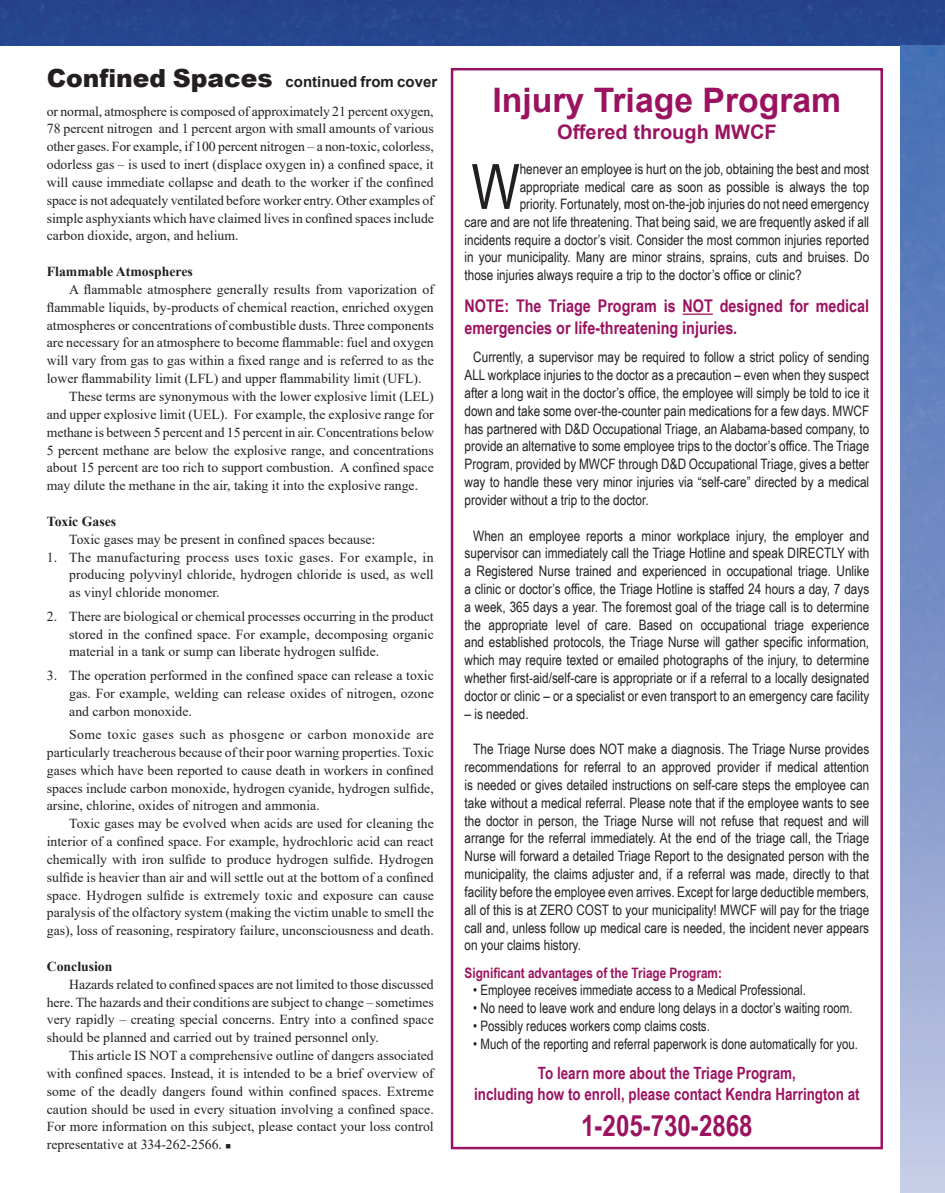
<style>
.page{position:relative;width:945px;height:1193px;background:#fff}
.page>*{position:absolute;margin:0;border:0;box-sizing:border-box;transform-origin:0 0}
.t1{font:62.62px "Arial Narrow";color:#231f20}
.t2{font:700 33.75px "Arial";color:#9b1360}
.t3{font:700 29.38px "Arial Narrow";color:#9b1360}
.t4{font:700 20px "Arial";color:#9b1360}
.t5{font:700 17.5px/21.6px "Arial Narrow";color:#9b1360}
.t6{font:700 16.88px/20.9px "Arial Narrow";color:#9b1360;text-align:center}
.t7{font:700 15px "Arial";color:#231f20}
.t8{font:14.38px/17.9px "Arial Narrow";color:#231f20;text-align:justify}
.t9{font:700 14.38px "Arial Narrow";color:#9b1360}
.t10{font:13.75px/17.9px "Times New Roman";color:#231f20;text-align:justify}
.t11{font:700 13.75px "Times New Roman";color:#231f20}
.s1{font-weight:900;font-size:25px}
</style>
<div class="page">
<div style="left:0;top:0;width:945px;height:45px;background:#26458e"></div>
<img style="left:900px;top:45px;width:45px;height:1147px">
<hr style="left:683px;top:313px;width:30px;height:2px;background:#9b1360">
<p class="t7" style="left:47px;top:71px;width:392px"><span class="s1">Confined Spaces</span> continued from cover</p>
<p class="t10" style="left:47px;top:102px;width:389px">or normal, atmosphere is composed of approximately 21 percent oxygen, 78 percent nitrogen and 1 percent argon with small amounts of various other gases. For example, if 100 percent nitrogen – a non-toxic, colorless, odorless gas – is used to inert (displace oxygen in) a confined space, it will cause immediate collapse and death to the worker if the confined space is not adequately ventilated before worker entry. Other examples of simple asphyxiants which have claimed lives in confined spaces include carbon dioxide, argon, and helium.</p>
<p class="t11" style="left:47px;top:261px;width:148px">Flammable Atmospheres</p>
<p class="t10" style="left:47px;top:280px;width:389px;text-indent:22px">A flammable atmosphere generally results from vaporization of flammable liquids, by-products of chemical reaction, enriched oxygen atmospheres or concentrations of combustible dusts. Three components are necessary for an atmosphere to become flammable: fuel and oxygen will vary from gas to gas within a fixed range and is referred to as the lower flammability limit (LFL) and upper flammability limit (UFL).</p>
<p class="t10" style="left:47px;top:387px;width:389px;text-indent:22px">These terms are synonymous with the lower explosive limit (LEL) and upper explosive limit (UEL). For example, the explosive range for methane is between 5 percent and 15 percent in air. Concentrations below 5 percent methane are below the explosive range, and concentrations about 15 percent are too rich to support combustion. A confined space may dilute the methane in the air, taking it into the explosive range.</p>
<p class="t11" style="left:47px;top:511px;width:71px">Toxic Gases</p>
<p class="t10" style="left:69px;top:530px;width:308px">Toxic gases may be present in confined spaces because:</p>
<p class="t10" style="left:69px;top:547px;width:366px;text-indent:-22px">1. The manufacturing process uses toxic gases. For example, in producing polyvinyl chloride, hydrogen chloride is used, as well as vinyl chloride monomer.</p>
<p class="t10" style="left:69px;top:606px;width:366px;text-indent:-22px">2. There are biological or chemical processes occurring in the product stored in the confined space. For example, decomposing organic material in a tank or sump can liberate hydrogen sulfide.</p>
<p class="t10" style="left:69px;top:666px;width:366px;text-indent:-22px">3. The operation performed in the confined space can release a toxic gas. For example, welding can release oxides of nitrogen, ozone and carbon monoxide.</p>
<p class="t10" style="left:47px;top:725px;width:389px;text-indent:22px">Some toxic gases such as phosgene or carbon monoxide are particularly treacherous because of their poor warning properties. Toxic gases which have been reported to cause death in workers in confined spaces include carbon monoxide, hydrogen cyanide, hydrogen sulfide, arsine, chlorine, oxides of nitrogen and ammonia.</p>
<p class="t10" style="left:47px;top:814px;width:389px;text-indent:22px">Toxic gases may be evolved when acids are used for cleaning the interior of a confined space. For example, hydrochloric acid can react chemically with iron sulfide to produce hydrogen sulfide. Hydrogen sulfide is heavier than air and will settle out at the bottom of a confined space. Hydrogen sulfide is extremely toxic and exposure can cause paralysis of the olfactory system (making the victim unable to smell the gas), loss of reasoning, respiratory failure, unconsciousness and death.</p>
<p class="t11" style="left:47px;top:956px;width:67px">Conclusion</p>
<p class="t10" style="left:47px;top:974px;width:389px;text-indent:22px">Hazards related to confined spaces are not limited to those discussed here. The hazards and their conditions are subject to change – sometimes very rapidly – creating special concerns. Entry into a confined space should be planned and carried out by trained personnel only.</p>
<p class="t10" style="left:47px;top:1046px;width:389px;text-indent:22px">This article IS NOT a comprehensive outline of dangers associated with confined spaces. Instead, it is intended to be a brief overview of some of the deadly dangers found within confined spaces. Extreme caution should be used in every situation involving a confined space.<br>For more information on this subject, please contact your loss control representative at 334-262-2566. ■</p>
<p class="t2" style="left:492px;top:76px;width:350px">Injury Triage Program</p>
<p class="t4" style="left:557px;top:118px;width:221px">Offered through MWCF</p>
<p class="t1" style="left:471px;top:141px;width:50px">W</p>
<p class="t8" style="left:520px;top:160px;width:351px">henever an employee is hurt on the job, obtaining the best and most</p>
<p class="t8" style="left:520px;top:177px;width:351px">appropriate medical care as soon as possible is always the top</p>
<p class="t8" style="left:520px;top:194px;width:351px">priority. Fortunately, most on-the-job injuries do not need emergency</p>
<p class="t8" style="left:465px;top:212px;width:406px">care and are not life threatening. That being said, we are frequently asked if all</p>
<p class="t8" style="left:465px;top:230px;width:406px">incidents require a doctor’s visit. Consider the most common injuries reported</p>
<p class="t8" style="left:465px;top:248px;width:406px">in your municipality. Many are minor strains, sprains, cuts and bruises. Do</p>
<p class="t8" style="left:465px;top:266px;width:339px">those injuries always require a trip to the doctor’s office or clinic?</p>
<p class="t5" style="left:465px;top:294px;width:406px">NOTE: The Triage Program is NOT designed for medical emergencies or life-threatening injuries.</p>
<p class="t8" style="left:465px;top:348px;width:406px;text-indent:9px">Currently, a supervisor may be required to follow a strict policy of sending ALL workplace injuries to the doctor as a precaution – even when they suspect after a long wait in the doctor’s office, the employee will simply be told to ice it down and take some over-the-counter pain medications for a few days. MWCF has partnered with D&amp;D Occupational Triage, an Alabama-based company, to provide an alternative to some employee trips to the doctor’s office. The Triage Program, provided by MWCF through D&amp;D Occupational Triage, gives a better way to handle these very minor injuries via “self-care” directed by a medical provider without a trip to the doctor.</p>
<p class="t8" style="left:465px;top:526px;width:406px;text-indent:9px">When an employee reports a minor workplace injury, the employer and supervisor can immediately call the Triage Hotline and speak DIRECTLY with a Registered Nurse trained and experienced in occupational triage. Unlike a clinic or doctor’s office, the Triage Hotline is staffed 24 hours a day, 7 days a week, 365 days a year. The foremost goal of the triage call is to determine the appropriate level of care. Based on occupational triage experience and established protocols, the Triage Nurse will gather specific information, which may require texted or emailed photographs of the injury, to determine whether first-aid/self-care is appropriate or if a referral to a locally designated doctor or clinic – or a specialist or even transport to an emergency care facility</p>
<p class="t8" style="left:465px;top:704px;width:66px">– is needed.</p>
<p class="t8" style="left:465px;top:739px;width:406px;text-indent:9px">The Triage Nurse does NOT make a diagnosis. The Triage Nurse provides recommendations for referral to an approved provider if medical attention is needed or gives detailed instructions on self-care steps the employee can take without a medical referral. Please note that if the employee wants to see the doctor in person, the Triage Nurse will not refuse that request and will arrange for the referral immediately. At the end of the triage call, the Triage Nurse will forward a detailed Triage Report to the designated person with the municipality, the claims adjuster and, if a referral was made, directly to that facility before the employee even arrives. Except for large deductible members, all of this is at ZERO COST to your municipality! MWCF will pay for the triage call and, unless follow up medical care is needed, the incident never appears on your claims history.</p>
<p class="t9" style="left:465px;top:961px;width:259px">Significant advantages of the Triage Program:</p>
<p class="t8" style="left:473px;top:980px;width:334px">• Employee receives immediate access to a Medical Professional.</p>
<p class="t8" style="left:473px;top:998px;width:381px">• No need to leave work and endure long delays in a doctor’s waiting room.</p>
<p class="t8" style="left:473px;top:1016px;width:238px">• Possibly reduces workers comp claims costs.</p>
<p class="t8" style="left:473px;top:1034px;width:386px">• Much of the reporting and referral paperwork is done automatically for you.</p>
<p class="t6" style="left:474px;top:1061px;width:387px">To learn more about the Triage Program,<br>including how to enroll, please contact Kendra Harrington at</p>
<p class="t3" style="left:581px;top:1103px;width:173px">1-205-730-2868</p>
</div>
